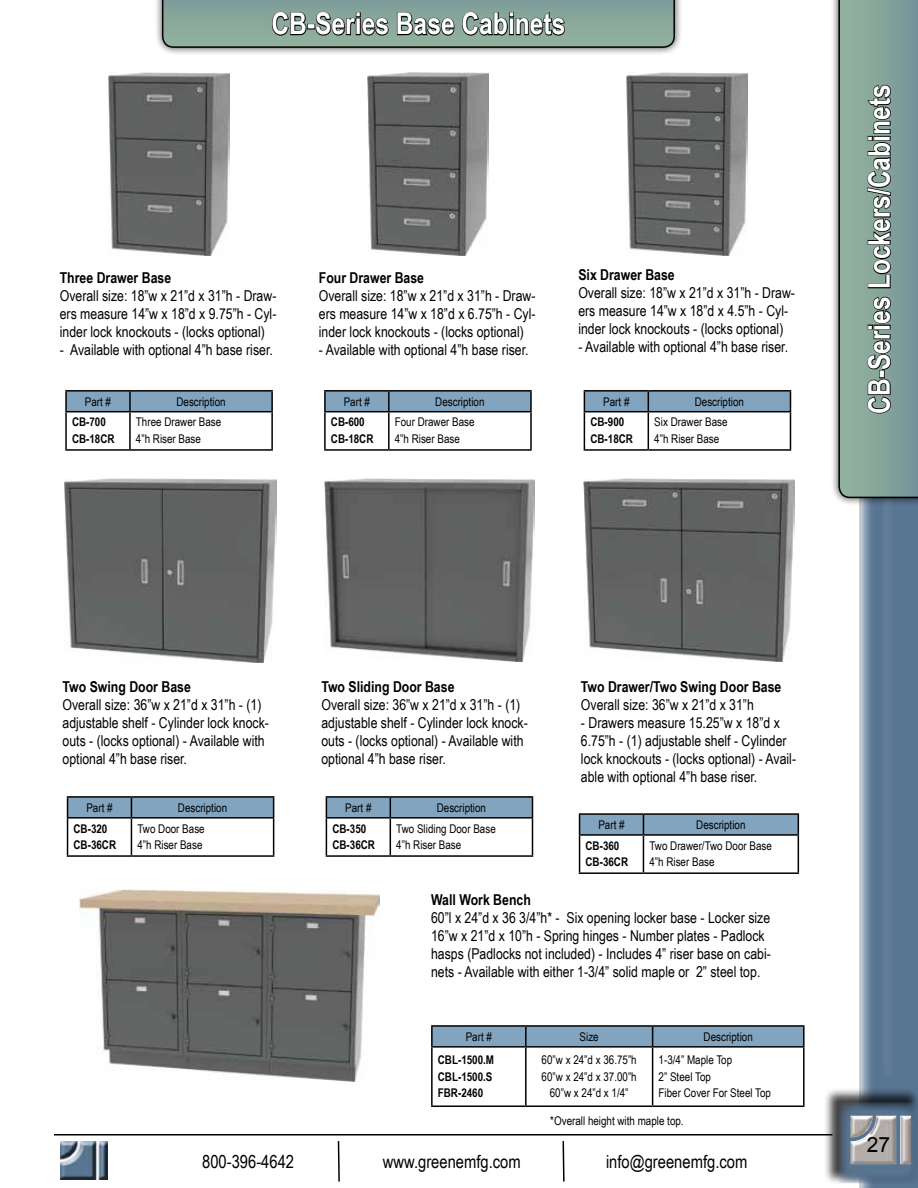
<style>
.page{position:relative;width:918px;height:1188px;background:#fff}
.page>*{position:absolute;margin:0;border:0;box-sizing:border-box;transform-origin:0 0}
.t1{font:700 30px "Arial Narrow";color:#fff}
.t2{font:21px "Arial";color:#000}
.t3{font:18px "Arial Narrow";color:#000}
.t4{font:15px/18px "Arial Narrow";color:#000}
.t5{font:700 15px "Arial Narrow";color:#000}
.t6{font:12px/16.5px "Arial Narrow";color:#000}
.t7{font:700 12px/16.5px "Arial Narrow";color:#000}
</style>
<div class="page">
<svg style="left:337px;top:1141px;width:3px;height:41px"></svg>
<hr style="left:54px;top:1134px;width:779px;height:2px;background:#000">
<svg style="left:562px;top:1141px;width:3px;height:41px"></svg>
<svg style="left:859px;top:506px;width:59px;height:682px"></svg>
<div style="left:882px;top:0;width:11px;height:1077px;background:#617b97"></div>
<div style="left:824px;top:1087px;width:94px;height:98px;background:#000;opacity:.75"></div>
<svg style="left:838px;top:1102px;width:80px;height:81px"></svg>
<img style="left:850px;top:1116px;width:61px;height:48px">
<img style="left:61px;top:1142px;width:47px;height:37px">
<hr style="left:324px;top:449px;width:65px;height:2px;background:#000">
<hr style="left:389px;top:390px;width:143px;height:2px;background:#000">
<hr style="left:389px;top:449px;width:143px;height:2px;background:#000">
<hr style="left:324px;top:390px;width:65px;height:2px;background:#000">
<svg style="left:324px;top:391px;width:208px;height:59px"></svg>
<hr style="left:324px;top:411px;width:65px;height:1px;background:#000">
<hr style="left:65px;top:449px;width:65px;height:2px;background:#000">
<hr style="left:130px;top:390px;width:143px;height:2px;background:#000">
<hr style="left:130px;top:449px;width:143px;height:2px;background:#000">
<hr style="left:65px;top:390px;width:65px;height:2px;background:#000">
<svg style="left:65px;top:391px;width:208px;height:59px"></svg>
<hr style="left:65px;top:411px;width:65px;height:1px;background:#000">
<hr style="left:584px;top:449px;width:64px;height:2px;background:#000">
<hr style="left:648px;top:390px;width:143px;height:2px;background:#000">
<hr style="left:648px;top:449px;width:143px;height:2px;background:#000">
<hr style="left:584px;top:390px;width:64px;height:2px;background:#000">
<svg style="left:584px;top:391px;width:207px;height:59px"></svg>
<hr style="left:584px;top:411px;width:64px;height:1px;background:#000">
<hr style="left:67px;top:855px;width:64px;height:2px;background:#000">
<hr style="left:131px;top:796px;width:143px;height:2px;background:#000">
<hr style="left:131px;top:855px;width:143px;height:2px;background:#000">
<hr style="left:67px;top:796px;width:64px;height:2px;background:#000">
<svg style="left:67px;top:797px;width:207px;height:59px"></svg>
<hr style="left:67px;top:817px;width:64px;height:2px;background:#000">
<img style="left:65px;top:478px;width:211px;height:185px">
<img style="left:367px;top:72px;width:121px;height:184px">
<img style="left:109px;top:72px;width:121px;height:184px">
<img style="left:627px;top:72px;width:121px;height:184px">
<hr style="left:579px;top:872px;width:64px;height:2px;background:#000">
<hr style="left:643px;top:813px;width:156px;height:2px;background:#000">
<hr style="left:643px;top:872px;width:156px;height:2px;background:#000">
<hr style="left:579px;top:813px;width:64px;height:2px;background:#000">
<svg style="left:579px;top:814px;width:220px;height:59px"></svg>
<hr style="left:579px;top:834px;width:64px;height:2px;background:#000">
<img style="left:584px;top:478px;width:210px;height:184px">
<hr style="left:326px;top:855px;width:64px;height:2px;background:#000">
<hr style="left:390px;top:796px;width:143px;height:2px;background:#000">
<hr style="left:390px;top:855px;width:143px;height:2px;background:#000">
<hr style="left:326px;top:796px;width:64px;height:2px;background:#000">
<svg style="left:326px;top:797px;width:207px;height:59px"></svg>
<hr style="left:326px;top:817px;width:64px;height:2px;background:#000">
<img style="left:324px;top:478px;width:211px;height:184px">
<div style="left:830px;top:0;width:88px;height:506px;background:#000;opacity:.75"></div>
<svg style="left:838px;top:0;width:80px;height:498px"></svg>
<div style="left:154px;top:0;width:529px;height:56px;background:#000;opacity:.75"></div>
<svg style="left:162px;top:0;width:513px;height:48px"></svg>
<hr style="left:431px;top:1106px;width:95px;height:1px;background:#000">
<hr style="left:526px;top:1025px;width:127px;height:2px;background:#000">
<hr style="left:526px;top:1106px;width:127px;height:1px;background:#000">
<hr style="left:653px;top:1025px;width:152px;height:2px;background:#000">
<hr style="left:653px;top:1106px;width:152px;height:1px;background:#000">
<hr style="left:431px;top:1025px;width:95px;height:2px;background:#000">
<svg style="left:431px;top:1026px;width:374px;height:80px"></svg>
<hr style="left:431px;top:1046px;width:95px;height:2px;background:#000">
<img style="left:79px;top:890px;width:301px;height:191px">
<h1 class="t1" style="left:271px;top:1px;width:295px">CB-Series Base Cabinets</h1>
<p class="t5" style="left:60px;top:266px;width:113px">Three Drawer Base</p>
<p class="t4" style="left:60px;top:286px;width:218px;text-align:justify">Overall size: 18”w x 21”d x 31”h - Draw&shy;ers measure 14”w x 18”d x 9.75”h - Cyl&shy;inder lock knockouts - (locks optional)</p>
<p class="t4" style="left:60px;top:340px;width:215px">- Available with optional 4”h base riser.</p>
<p class="t6" style="left:85px;top:393px;width:28px">Part #</p>
<p class="t6" style="left:176px;top:393px;width:51px">Description</p>
<p class="t7" style="left:72px;top:413px;width:44px">CB-700<br>CB-18CR</p>
<p class="t6" style="left:136px;top:414px;width:87px">Three Drawer Base<br>4”h Riser Base</p>
<p class="t5" style="left:319px;top:266px;width:107px">Four Drawer Base</p>
<p class="t4" style="left:319px;top:286px;width:218px;text-align:justify">Overall size: 18”w x 21”d x 31”h - Draw&shy;ers measure 14”w x 18”d x 6.75”h - Cyl&shy;inder lock knockouts - (locks optional)</p>
<p class="t4" style="left:319px;top:340px;width:211px">- Available with optional 4”h base riser.</p>
<p class="t6" style="left:344px;top:393px;width:28px">Part #</p>
<p class="t6" style="left:435px;top:393px;width:51px">Description</p>
<p class="t7" style="left:331px;top:413px;width:44px">CB-600<br>CB-18CR</p>
<p class="t6" style="left:395px;top:414px;width:81px">Four Drawer Base<br>4”h Riser Base</p>
<p class="t5" style="left:578px;top:263px;width:98px">Six Drawer Base</p>
<p class="t4" style="left:578px;top:283px;width:218px">Overall size: 18”w x 21”d x 31”h - Draw&shy;ers measure 14”w x 18”d x 4.5”h - Cyl&shy;inder lock knockouts - (locks optional)</p>
<p class="t4" style="left:578px;top:337px;width:211px">- Available with optional 4”h base riser.</p>
<p class="t6" style="left:603px;top:393px;width:28px">Part #</p>
<p class="t6" style="left:695px;top:393px;width:51px">Description</p>
<p class="t7" style="left:590px;top:413px;width:44px">CB-900<br>CB-18CR</p>
<p class="t6" style="left:654px;top:414px;width:75px">Six Drawer Base<br>4”h Riser Base</p>
<h1 class="t1" style="left:857px;top:414px;width:331px;rotate:-90deg">CB-Series Lockers/Cabinets</h1>
<p class="t5" style="left:63px;top:675px;width:130px">Two Swing Door Base</p>
<p class="t4" style="left:63px;top:695px;width:208px">Overall size: 36”w x 21”d x 31”h - (1) adjustable shelf - Cylinder lock knock&shy;outs - (locks optional) - Available with optional 4”h base riser.</p>
<p class="t6" style="left:86px;top:799px;width:28px">Part #</p>
<p class="t6" style="left:178px;top:799px;width:51px">Description</p>
<p class="t7" style="left:74px;top:819px;width:44px">CB-320<br>CB-36CR</p>
<p class="t6" style="left:137px;top:820px;width:69px">Two Door Base<br>4”h Riser Base</p>
<p class="t5" style="left:321px;top:675px;width:135px">Two Sliding Door Base</p>
<p class="t4" style="left:321px;top:695px;width:208px">Overall size: 36”w x 21”d x 31”h - (1) adjustable shelf - Cylinder lock knock&shy;outs - (locks optional) - Available with optional 4”h base riser.</p>
<p class="t6" style="left:345px;top:799px;width:28px">Part #</p>
<p class="t6" style="left:437px;top:799px;width:51px">Description</p>
<p class="t7" style="left:332px;top:819px;width:44px">CB-350<br>CB-36CR</p>
<p class="t6" style="left:396px;top:820px;width:101px">Two Sliding Door Base<br>4”h Riser Base</p>
<p class="t5" style="left:581px;top:675px;width:202px">Two Drawer/Two Swing Door Base</p>
<p class="t4" style="left:581px;top:695px;width:174px">Overall size: 36”w x 21”d x 31”h</p>
<p class="t4" style="left:581px;top:713px;width:217px">- Drawers measure 15.25”w x 18”d x 6.75”h - (1) adjustable shelf - Cylinder lock knockouts - (locks optional) - Avail&shy;able with optional 4”h base riser.</p>
<p class="t6" style="left:598px;top:816px;width:28px">Part #</p>
<p class="t6" style="left:696px;top:816px;width:51px">Description</p>
<p class="t7" style="left:586px;top:837px;width:44px">CB-360<br>CB-36CR</p>
<p class="t6" style="left:649px;top:837px;width:124px">Two Drawer/Two Door Base<br>4”h Riser Base</p>
<p class="t5" style="left:431px;top:889px;width:101px">Wall Work Bench</p>
<p class="t4" style="left:431px;top:909px;width:341px">60”l x 24”d x 36 3/4”h* - Six opening locker base - Locker size 16”w x 21”d x 10”h - Spring hinges - Number plates - Padlock hasps (Padlocks not included) - Includes 4” riser base on cabi&shy;nets - Available with either 1-3/4” solid maple or 2” steel top.</p>
<p class="t6" style="left:466px;top:1028px;width:28px">Part #</p>
<p class="t6" style="left:580px;top:1028px;width:21px">Size</p>
<p class="t6" style="left:704px;top:1028px;width:51px">Description</p>
<p class="t7" style="left:438px;top:1051px;width:58px">CBL-1500.M<br>CBL-1500.S<br>FBR-2460</p>
<p class="t6" style="left:542px;top:1051px;width:97px;text-align:center">60”w x 24”d x 36.75”h<br>60”w x 24”d x 37.00”h<br>60”w x 24”d x 1/4”</p>
<p class="t6" style="left:659px;top:1051px;width:114px">1-3/4” Maple Top<br>2” Steel Top<br>Fiber Cover For Steel Top</p>
<p class="t6" style="left:550px;top:1112px;width:135px">*Overall height with maple top.</p>
<p class="t3" style="left:202px;top:1148px;width:93px">800-396-4642</p>
<p class="t3" style="left:383px;top:1148px;width:139px">www.greenemfg.com</p>
<p class="t3" style="left:606px;top:1148px;width:143px">info@greenemfg.com</p>
<h2 class="t2" style="left:867px;top:1130px;width:25px">27</h2>
</div>
